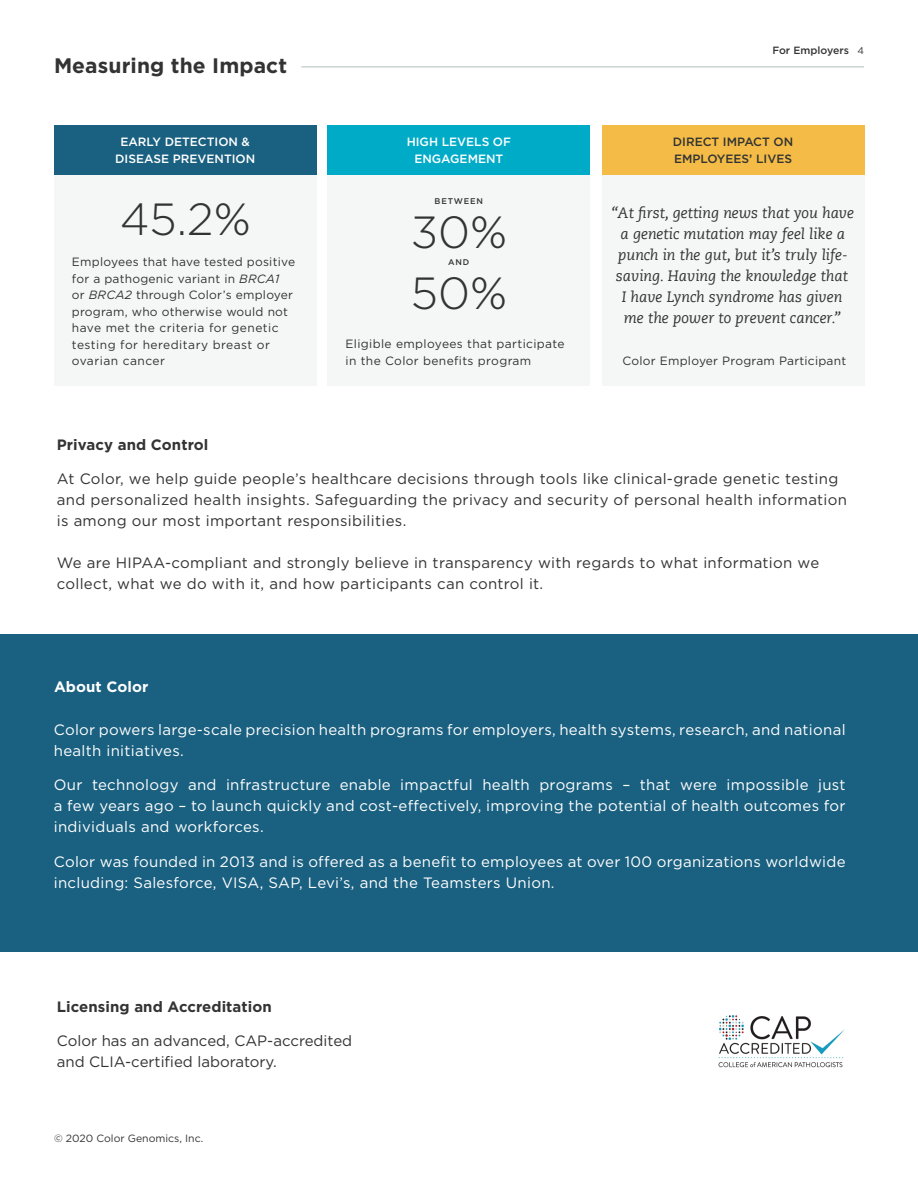
<style>
.page{position:relative;width:918px;height:1188px;background:#fff}
.page>*{position:absolute;margin:0;border:0;box-sizing:border-box;transform-origin:0 0}
.Paragraph_Heads{font:300 45px/61.5px "Gotham";color:#323332}
.Sub_Headers{font:700 21px "Gotham";letter-spacing:.005em;color:#323332}
.Body_text{font:15px/21px "Gotham";letter-spacing:.02em;color:#fff}
.Body_text-2{font:15px/21px "Gotham";letter-spacing:.02em;color:#323332}
.Paragraph_Heads-2{font:italic 15px/21px "Caecilia Com 56";color:#323332;text-align:center}
.Body_text-3{font:15px/21px "Gotham";color:#323332}
.Body_text-4{font:700 15px "Gotham";letter-spacing:.005em;color:#323332}
.Body_text-5{font:700 15px "Gotham";letter-spacing:.005em;color:#fff}
.Body_text-6{font:12px/16.5px "Gotham";letter-spacing:.02em;color:#323332}
.Paragraph_Heads-3{font:500 12px/16.5px "Gotham";color:#fff;text-align:center}
.Paragraph_Heads-4{font:500 12px/16.5px "Gotham";color:#323332}
.t1{font:10.5px "Gotham";color:#333433}
.t2{font:500 10.5px "Gotham";color:#333433}
.Paragraph_Heads-5{font:500 8.25px "Gotham";letter-spacing:.1em;color:#323332}
.s1{font-style:italic}
.s2{font-weight:400;font-size:9.75px}
</style>
<div class="page">
<div style="left:0;top:634px;width:918px;height:318px;background:#1a6080"></div>
<hr style="left:301px;top:66px;width:563px;height:1px;background:#b1bcbc">
<div style="left:54px;top:126px;width:262px;height:54px;background:#1a6080"></div>
<div style="left:54px;top:175px;width:262px;height:211px;background:#f5f7f6"></div>
<div style="left:328px;top:126px;width:262px;height:54px;background:#00abc8"></div>
<div style="left:328px;top:175px;width:262px;height:211px;background:#f5f7f6"></div>
<div style="left:602px;top:126px;width:262px;height:54px;background:#f4bc47"></div>
<div style="left:602px;top:175px;width:262px;height:211px;background:#f5f7f6"></div>
<img style="left:718px;top:1015px;width:126px;height:53px">
<p class="Sub_Headers" style="left:54px;top:53px;width:235px">Measuring the Impact</p>
<p class="Paragraph_Heads-3" style="left:115px;top:133px;width:142px">EARLY DETECTION &amp;<br>DISEASE PREVENTION</p>
<p class="Paragraph_Heads" style="left:120px;top:187px;width:133px">45.2%</p>
<p class="Body_text-6" style="left:72px;top:254px;width:225px">Employees that have tested positive for a pathogenic variant in <span class="s1">BRCA1 </span>or <span class="s1">BRCA2</span> through Color’s employer program, who otherwise would not have met the criteria for genetic testing for hereditary breast or ovarian cancer</p>
<p class="Paragraph_Heads-3" style="left:407px;top:133px;width:106px">HIGH LEVELS OF<br>ENGAGEMENT</p>
<p class="Paragraph_Heads-5" style="left:435px;top:196px;width:50px">BETWEEN</p>
<p class="Paragraph_Heads" style="left:411px;top:201px;width:98px">30%<br>50%</p>
<p class="Body_text-6" style="left:346px;top:336px;width:221px">Eligible employees that participate in the Color benefits program</p>
<p class="Paragraph_Heads-5" style="left:448px;top:257px;width:23px">AND</p>
<p class="t2" style="left:772px;top:44px;width:93px">For Employers <span class="s2">4</span></p>
<p class="Paragraph_Heads-4" style="left:673px;top:133px;width:122px">DIRECT IMPACT ON<br>EMPLOYEES’ LIVES</p>
<p class="Paragraph_Heads-2" style="left:612px;top:202px;width:244px">“At first, getting news that you have a genetic mutation may feel like a punch in the gut, but it’s truly life&shy;saving. Having the knowledge that<br>I have Lynch syndrome has given me the power to prevent cancer.”</p>
<p class="Body_text-6" style="left:623px;top:352px;width:225px">Color Employer Program Participant</p>
<p class="Body_text-4" style="left:57px;top:436px;width:153px">Privacy and Control</p>
<p class="Body_text-2" style="left:57px;top:468px;width:792px">At Color, we help guide people’s healthcare decisions through tools like clinical-grade genetic testing and personalized health insights. Safeguarding the privacy and security of personal health information is among our most important responsibilities.</p>
<p class="Body_text-2" style="left:57px;top:552px;width:764px">We are HIPAA-compliant and strongly believe in transparency with regards to what information we collect, what we do with it, and how participants can control it.</p>
<p class="Body_text-5" style="left:54px;top:678px;width:96px">About Color</p>
<p class="Body_text" style="left:54px;top:719px;width:793px">Color powers large-scale precision health programs for employers, health systems, research, and national health initiatives.</p>
<p class="Body_text" style="left:54px;top:774px;width:793px;text-align:justify">Our technology and infrastructure enable impactful health programs – that were impossible just a few years ago – to launch quickly and cost-effectively, improving the potential of health outcomes for individuals and workforces.</p>
<p class="Body_text" style="left:54px;top:851px;width:793px">Color was founded in 2013 and is offered as a benefit to employees at over 100 organizations worldwide including: Salesforce, VISA, SAP, Levi’s, and the Teamsters Union.</p>
<p class="Body_text-4" style="left:57px;top:998px;width:216px">Licensing and Accreditation</p>
<p class="Body_text-3" style="left:57px;top:1030px;width:297px">Color has an advanced, CAP-accredited and CLIA-certified laboratory.</p>
<p class="t1" style="left:54px;top:1133px;width:151px">© 2020 Color Genomics, Inc.</p>
</div>
